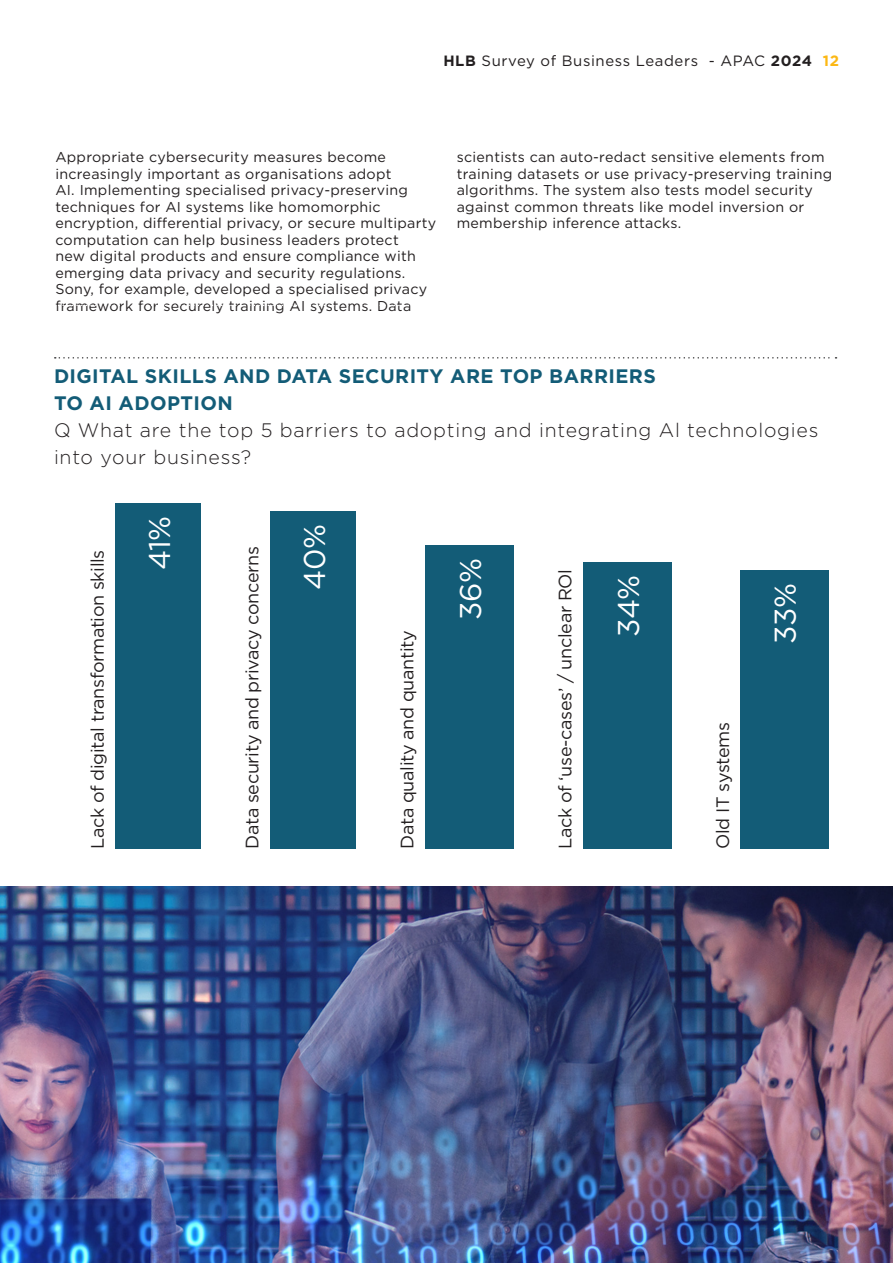
<style>
.page{position:relative;width:893px;height:1263px;background:#fff}
.page>*{position:absolute;margin:0;border:0;box-sizing:border-box;transform-origin:0 0}
.Sub_heading_Blue{font:30px "Gotham";color:#fff}
.Intro_copy_white{font:300 19.5px/27px "Gotham";letter-spacing:.04em;color:#231f20}
.Sub_heading_Blue-2{font:18px "Gotham";letter-spacing:-.02em;color:#231f20}
.t1{font:14.85px "Gotham";letter-spacing:.04em;color:#231f20}
.Body_Copy_-_Dark_grey{font:14.25px/16.5px "Gotham";letter-spacing:.02em;color:#231f20}
.s1{font-weight:700}
.s2{font-weight:700;color:#fcb814}
.s3{font-weight:700;color:#135c77}
</style>
<div class="page">
<svg style="left:55px;top:357px;width:781px;height:2px"></svg>
<div style="left:116px;top:503px;width:85px;height:346px;background:#135c77"></div>
<div style="left:425px;top:545px;width:89px;height:304px;background:#135c77"></div>
<div style="left:740px;top:571px;width:88px;height:278px;background:#135c77"></div>
<div style="left:583px;top:562px;width:88px;height:287px;background:#135c77"></div>
<div style="left:270px;top:512px;width:86px;height:337px;background:#135c77"></div>
<img style="left:0;top:887px;width:893px;height:376px">
<p class="t1" style="left:443px;top:51px;width:397px"><span class="s1">HLB</span> Survey of Business Leaders - APAC <span class="s1">2024</span> <span class="s2">12</span></p>
<p class="Body_Copy_-_Dark_grey" style="left:55px;top:149px;width:382px">Appropriate cybersecurity measures become increasingly important as organisations adopt<br>AI. Implementing specialised privacy-preserving techniques for AI systems like homomorphic encryption, differential privacy, or secure multiparty computation can help business leaders protect<br>new digital products and ensure compliance with emerging data privacy and security regulations.<br>Sony, for example, developed a specialised privacy framework for securely training AI systems. Data</p>
<p class="Body_Copy_-_Dark_grey" style="left:457px;top:149px;width:377px">scientists can auto-redact sensitive elements from training datasets or use privacy-preserving training algorithms. The system also tests model security against common threats like model inversion or membership inference attacks.</p>
<p class="Intro_copy_white" style="left:54px;top:362px;width:766px"><span class="s3">DIGITAL SKILLS AND DATA SECURITY ARE TOP BARRIERS<br>TO AI ADOPTION<br></span>Q What are the top 5 barriers to adopting and integrating Al technologies into your business?</p>
<p class="Sub_heading_Blue-2" style="left:86px;top:849px;width:301px;rotate:-90deg">Lack of digital transformation skills</p>
<p class="Sub_heading_Blue" style="left:140px;top:570px;width:56px;rotate:-90deg">41%</p>
<p class="Sub_heading_Blue-2" style="left:241px;top:849px;width:304px;rotate:-90deg">Data security and privacy concerns</p>
<p class="Sub_heading_Blue" style="left:295px;top:590px;width:67px;rotate:-90deg">40%</p>
<p class="Sub_heading_Blue-2" style="left:396px;top:849px;width:220px;rotate:-90deg">Data quality and quantity</p>
<p class="Sub_heading_Blue" style="left:451px;top:620px;width:63px;rotate:-90deg">36%</p>
<p class="Sub_heading_Blue-2" style="left:553px;top:849px;width:281px;rotate:-90deg">Lack of ‘use-cases’ / unclear ROl</p>
<p class="Sub_heading_Blue" style="left:609px;top:637px;width:64px;rotate:-90deg">34%</p>
<p class="Sub_heading_Blue-2" style="left:711px;top:849px;width:128px;rotate:-90deg">Old IT systems</p>
<p class="Sub_heading_Blue" style="left:766px;top:644px;width:62px;rotate:-90deg">33%</p>
</div>
